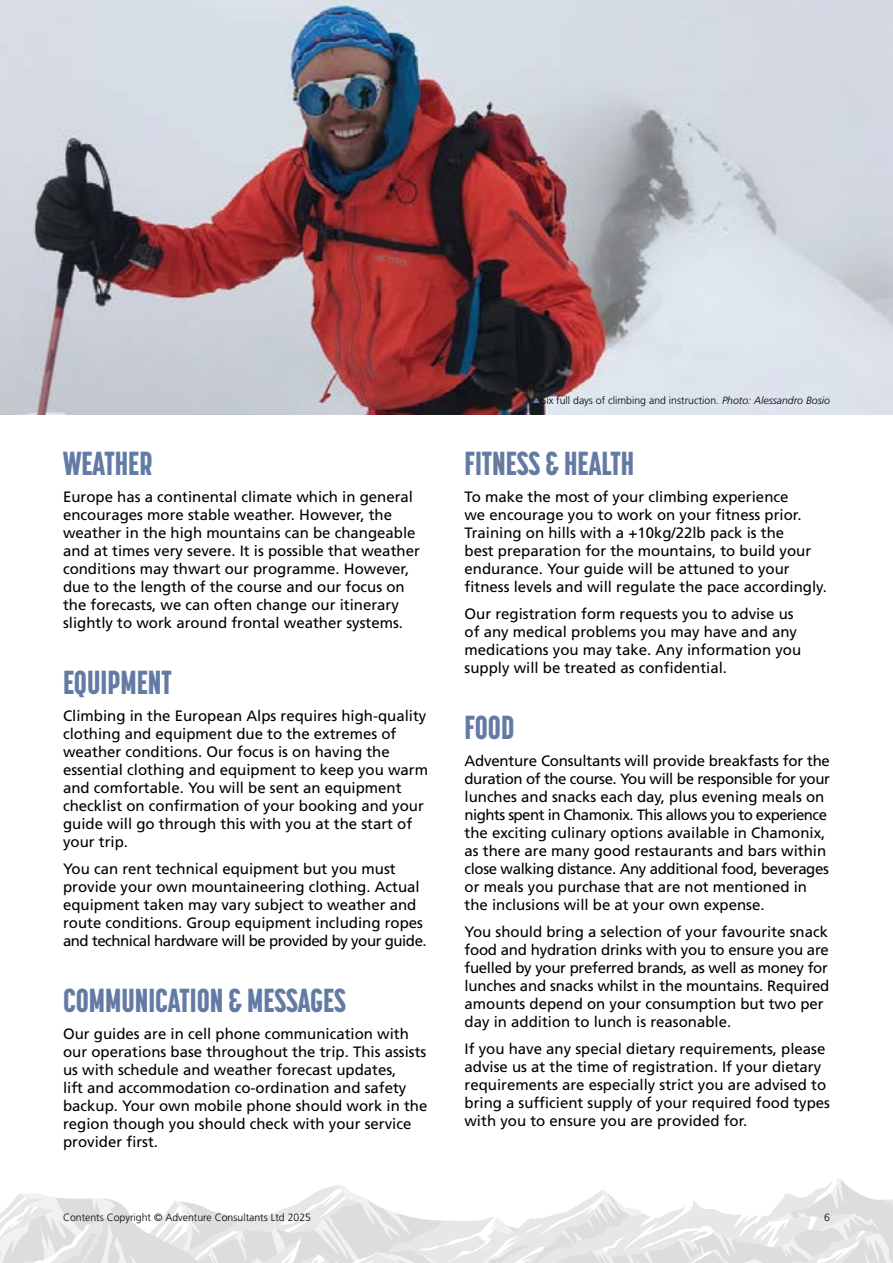
<style>
.page{position:relative;width:893px;height:1263px;background:#fff}
.page>*{position:absolute;margin:0;border:0;box-sizing:border-box;transform-origin:0 0}
.t1{font:800 33px "Korolev Compressed";color:#637ba4}
.t2{font:15px/18px "Frutiger LT Std";color:#000}
.t3{font:300 10.5px "Frutiger LT Std";color:#000}
.s1{font-style:italic}
</style>
<div class="page">
<svg style="left:0;top:1178px;width:893px;height:85px"></svg>
<img style="left:0;top:0;width:893px;height:414px">
<svg style="left:533px;top:397px;width:7px;height:6px"></svg>
<h1 class="t1" style="left:63px;top:444px;width:91px">WEATHER</h1>
<p class="t2" style="left:63px;top:488px;width:358px">Europe has a continental climate which in general encourages more stable weather. However, the weather in the high mountains can be changeable and at times very severe. It is possible that weather conditions may thwart our programme. However, due to the length of the course and our focus on the forecasts, we can often change our itinerary slightly to work around frontal weather systems.</p>
<h1 class="t1" style="left:63px;top:663px;width:110px">EQUIPMENT</h1>
<p class="t2" style="left:63px;top:707px;width:367px">Climbing in the European Alps requires high-quality clothing and equipment due to the extremes of weather conditions. Our focus is on having the essential clothing and equipment to keep you warm and comfortable. You will be sent an equipment checklist on confirmation of your booking and your guide will go through this with you at the start of your trip.</p>
<p class="t2" style="left:63px;top:860px;width:365px">You can rent technical equipment but you must provide your own mountaineering clothing. Actual equipment taken may vary subject to weather and route conditions. Group equipment including ropes and technical hardware will be provided by your guide.</p>
<h1 class="t1" style="left:63px;top:981px;width:284px">COMMUNICATION &amp; MESSAGES</h1>
<p class="t2" style="left:63px;top:1025px;width:366px">Our guides are in cell phone communication with our operations base throughout the trip. This assists us with schedule and weather forecast updates,<br>lift and accommodation co-ordination and safety backup. Your own mobile phone should work in the region though you should check with your service provider first.</p>
<p class="t3" style="left:541px;top:395px;width:290px">Six full days of climbing and instruction. <span class="s1">Photo: Alessandro Bosio</span></p>
<h1 class="t1" style="left:464px;top:444px;width:171px">FITNESS &amp; HEALTH</h1>
<p class="t2" style="left:464px;top:488px;width:364px">To make the most of your climbing experience<br>we encourage you to work on your fitness prior.<br>Training on hills with a +10kg/22lb pack is the<br>best preparation for the mountains, to build your endurance. Your guide will be attuned to your fitness levels and will regulate the pace accordingly.</p>
<p class="t2" style="left:464px;top:605px;width:338px">Our registration form requests you to advise us of any medical problems you may have and any medications you may take. Any information you supply will be treated as confidential.</p>
<h1 class="t1" style="left:464px;top:708px;width:51px">FOOD</h1>
<p class="t2" style="left:464px;top:752px;width:367px">Adventure Consultants will provide breakfasts for the duration of the course. You will be responsible for your lunches and snacks each day, plus evening meals on nights spent in Chamonix. This allows you to experience the exciting culinary options available in Chamonix, as there are many good restaurants and bars within close walking distance. Any additional food, beverages or meals you purchase that are not mentioned in the inclusions will be at your own expense.</p>
<p class="t2" style="left:464px;top:923px;width:366px">You should bring a selection of your favourite snack food and hydration drinks with you to ensure you are fuelled by your preferred brands, as well as money for lunches and snacks whilst in the mountains. Required amounts depend on your consumption but two per day in addition to lunch is reasonable.</p>
<p class="t2" style="left:464px;top:1040px;width:367px">If you have any special dietary requirements, please advise us at the time of registration. If your dietary requirements are especially strict you are advised to bring a sufficient supply of your required food types with you to ensure you are provided for.</p>
<p class="t3" style="left:63px;top:1211px;width:250px">Contents Copyright © Adventure Consultants Ltd 2025</p>
<p class="t3" style="left:824px;top:1211px;width:7px">6</p>
</div>
